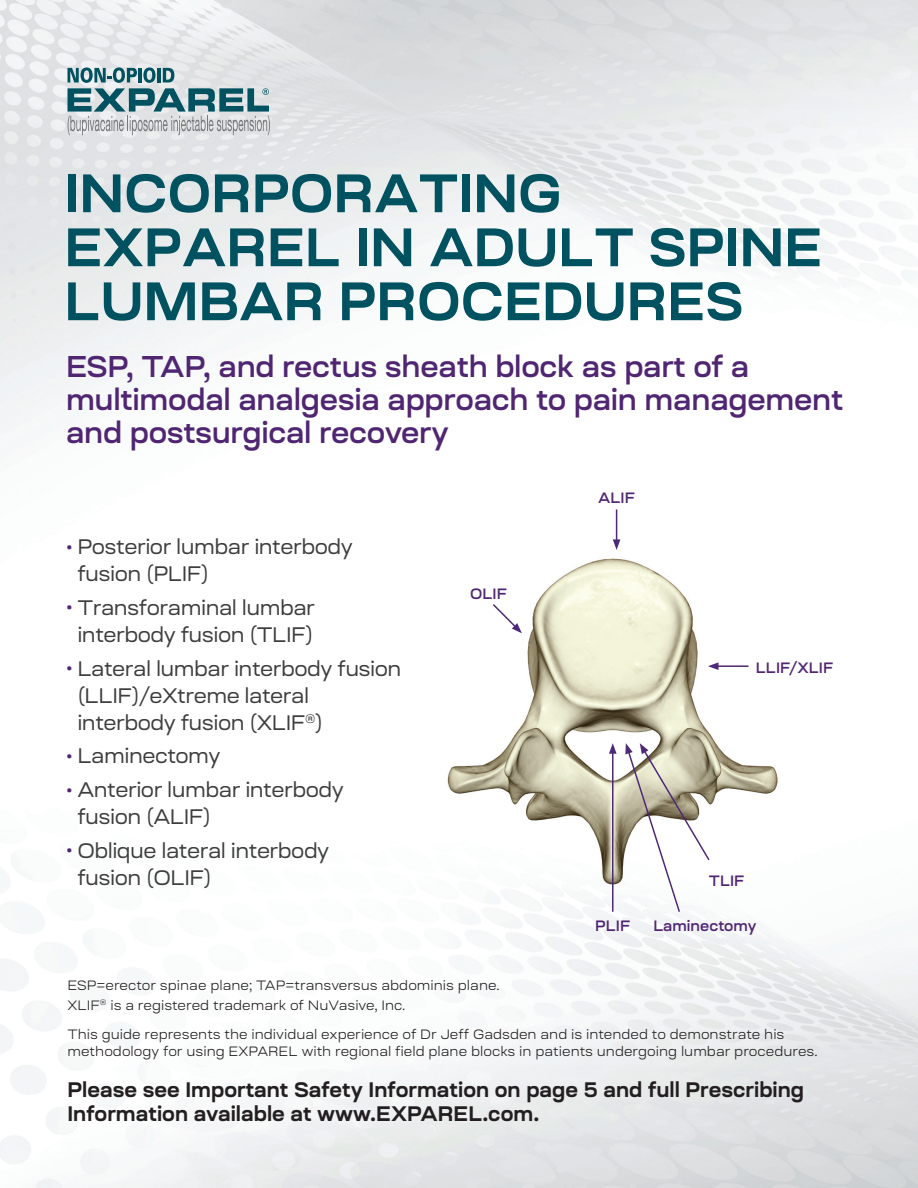
<style>
.page{position:relative;width:918px;height:1188px;background:#fff}
.page>*{position:absolute;margin:0;border:0;box-sizing:border-box;transform-origin:0 0}
.t1{font:700 54px/54px "Ruberoid";color:#005260}
.t2{font:600 30px/33px "Ruberoid";letter-spacing:-.01em;color:#502672}
.t3{font:21px/27px "Ruberoid";letter-spacing:-.025em;color:#3e3e3f}
.t4{font:700 21px/24px "Ruberoid";color:#231f20}
.t5{font:600 15px "Ruberoid";color:#502672}
.t6{font:300 13.5px/16.5px "Ruberoid";color:#231f20}
.s1{color:#502672}
</style>
<div class="page">
<svg style="left:68px;top:68px;width:202px;height:67px;background:#9fb6bb"></svg>
<img style="left:440px;top:558px;width:339px;height:335px">
<svg style="left:491px;top:603px;width:31px;height:30px"></svg>
<hr style="left:716px;top:665px;width:33px;height:2px;background:#4e2977">
<svg style="left:708px;top:662px;width:11px;height:8px"></svg>
<hr style="left:616px;top:509px;width:1px;height:33px;background:#4e2977">
<svg style="left:613px;top:539px;width:7px;height:11px"></svg>
<hr style="left:612px;top:751px;width:2px;height:161px;background:#4e2977">
<svg style="left:609px;top:743px;width:8px;height:11px"></svg>
<svg style="left:625px;top:743px;width:86px;height:171px"></svg>
<p class="t1" style="left:64px;top:165px;width:759px">INCORPORATING<br>EXPAREL IN ADULT SPINE<br>LUMBAR PROCEDURES</p>
<p class="t2" style="left:66px;top:349px;width:779px">ESP, TAP, and rectus sheath block as part of a multimodal analgesia approach to pain management and postsurgical recovery</p>
<p class="t3" style="left:77px;top:533px;width:277px;text-indent:-11px"><span class="s1">•</span> Posterior lumbar interbody fusion (PLIF)</p>
<p class="t3" style="left:66px;top:594px;width:251px;text-align:center"><span class="s1">•</span> Transforaminal lumbar interbody fusion (TLIF)</p>
<p class="t3" style="left:77px;top:654px;width:326px;text-indent:-11px"><span class="s1">•</span> Lateral lumbar interbody fusion (LLIF)/eXtreme lateral interbody fusion (XLIF<sup>®</sup>)</p>
<p class="t3" style="left:66px;top:742px;width:156px"><span class="s1">•</span> Laminectomy</p>
<p class="t3" style="left:77px;top:776px;width:268px;text-indent:-11px"><span class="s1">•</span> Anterior lumbar interbody fusion (ALIF)</p>
<p class="t3" style="left:77px;top:837px;width:254px;text-indent:-11px"><span class="s1">•</span> Oblique lateral interbody fusion (OLIF)</p>
<p class="t5" style="left:470px;top:583px;width:38px">OLIF</p>
<p class="t6" style="left:68px;top:975px;width:434px;line-height:19.8px">ESP=erector spinae plane; TAP=transversus abdominis plane.<br>XLIF<sup>®</sup> is a registered trademark of NuVasive, Inc.</p>
<p class="t5" style="left:598px;top:488px;width:38px">ALIF</p>
<p class="t5" style="left:756px;top:657px;width:79px">LLIF/XLIF</p>
<p class="t5" style="left:709px;top:870px;width:37px">TLIF</p>
<p class="t5" style="left:595px;top:915px;width:37px">PLIF</p>
<p class="t5" style="left:654px;top:915px;width:105px">Laminectomy</p>
<p class="t6" style="left:68px;top:1026px;width:752px">This guide represents the individual experience of Dr Jeff Gadsden and is intended to demonstrate his methodology for using EXPAREL with regional field plane blocks in patients undergoing lumbar procedures.</p>
<p class="t4" style="left:68px;top:1077px;width:738px">Please see Important Safety Information on page 5 and full Prescribing<br>Information available at www.EXPAREL.com.</p>
</div>
